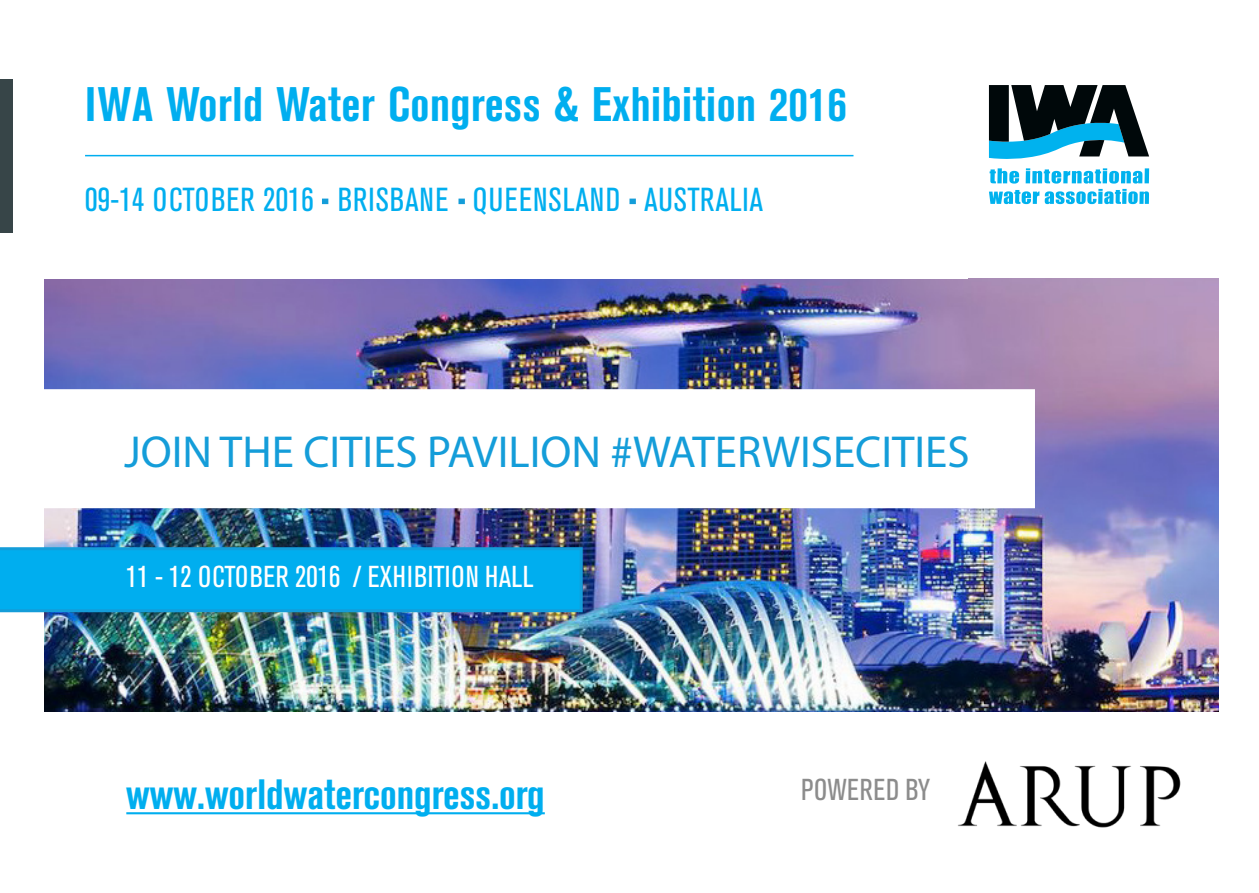
<style>
.page{position:relative;width:1259px;height:893px;background:#fff}
.page>*{position:absolute;margin:0;border:0;box-sizing:border-box;transform-origin:0 0}
.Headline_cover{font:700 condensed 48px "Akzidenz Grotesk BE";letter-spacing:.01em;color:#00aeef}
.t1{font:45px "Myriad Pro";color:#149dd9}
.t2{font:700 condensed 42px "Akzidenz Grotesk BE";color:#00aeef}
.Headline_cover-2{font:condensed 33px "Akzidenz Grotesk BE";letter-spacing:.03em;color:#00aeef}
.t3{font:condensed 30px "Akzidenz Grotesk BE";letter-spacing:.02em;color:#fff}
.t4{font:condensed 30px "Akzidenz Grotesk BE";letter-spacing:.02em;color:#8c8c8c}
</style>
<div class="page">
<img style="left:45px;top:279px;width:1173px;height:433px">
<svg style="left:989px;top:168px;width:160px;height:36px"></svg>
<svg style="left:989px;top:85px;width:160px;height:74px"></svg>
<div style="left:0;top:79px;width:13px;height:153px;background:#374548"></div>
<svg style="left:322px;top:199px;width:6px;height:5px"></svg>
<svg style="left:458px;top:199px;width:7px;height:5px"></svg>
<svg style="left:629px;top:199px;width:7px;height:5px"></svg>
<hr style="left:85px;top:155px;width:768px;height:1px;background:#00aeef">
<div style="left:27px;top:389px;width:1008px;height:119px;background:#fff;border:3px solid #fff"></div>
<hr style="left:126px;top:812px;width:419px;height:2px;background:#00aeef">
<svg style="left:0;top:547px;width:583px;height:65px;background:#02acec"></svg>
<img style="left:957px;top:761px;width:224px;height:67px">
<p class="Headline_cover" style="left:85px;top:77px;width:763px">IWA World Water Congress &amp; Exhibition 2016</p>
<p class="Headline_cover-2" style="left:85px;top:181px;width:679px">09-14 OCTOBER 2016 BRISBANE QUEENSLAND AUSTRALIA</p>
<p class="t1" style="left:124px;top:424px;width:847px">JOIN THE CITIES PAVILION #WATERWISECITIES</p>
<p class="t3" style="left:126px;top:560px;width:408px">11 - 12 OCTOBER 2016 / EXHIBITION HALL</p>
<p class="t2" style="left:126px;top:770px;width:420px">www.worldwatercongress.org</p>
<p class="t4" style="left:801px;top:773px;width:131px">POWERED BY</p>
</div>
